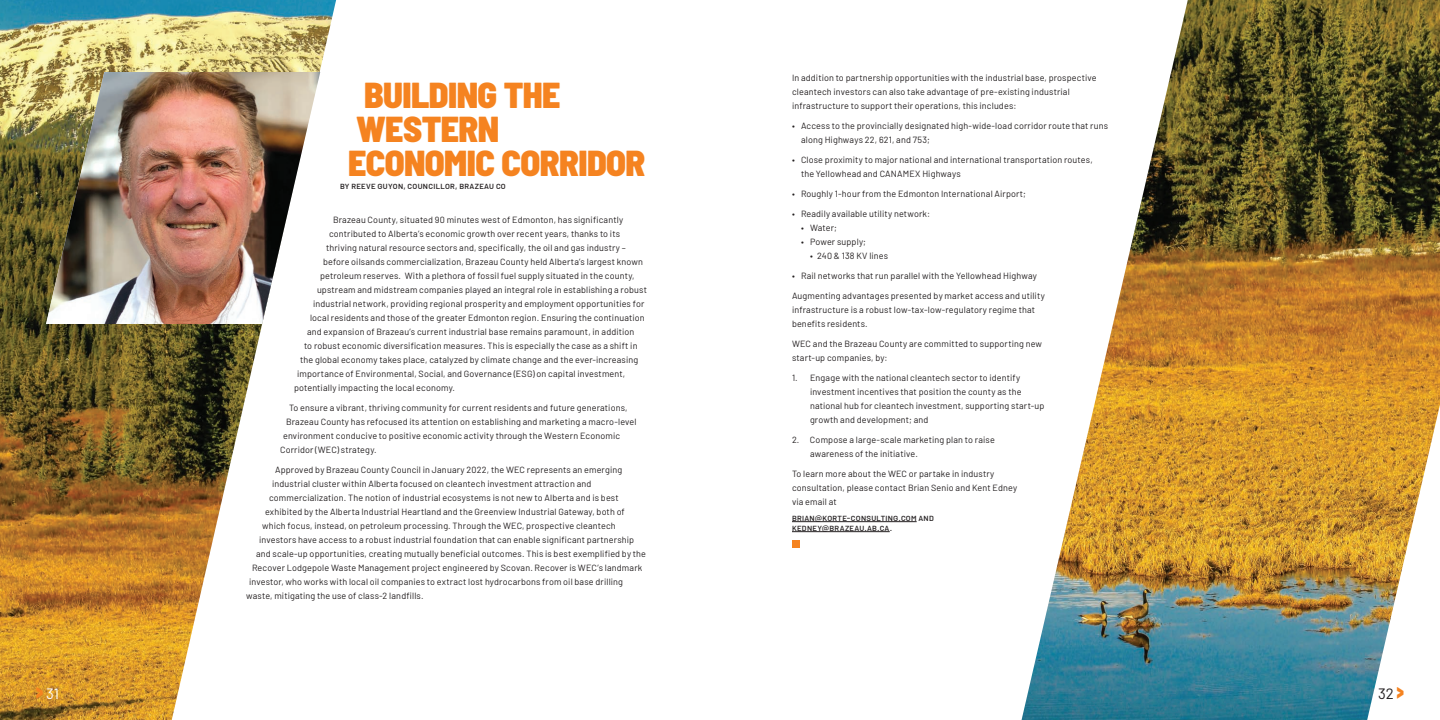
<style>
.page{position:relative;width:1440px;height:720px;background:#fff}
.page>*{position:absolute;margin:0;border:0;box-sizing:border-box;transform-origin:0 0}
.t1{font:900 semi-condensed 36px/34px "Barlow";letter-spacing:-.015em;color:#f58320}
.t2{font:15px "Barlow";color:#fff}
.t3{font:15px "Barlow";color:#231f20}
.t4{font:9px/14px "Barlow";letter-spacing:.015em;color:#231f20}
.t5{font:500 9px/10px "Barlow";letter-spacing:.035em;color:#231f20}
.s1{font-weight:900;font-size:22.5px;color:#f58320}
</style>
<div class="page">
<img style="left:0;top:0;width:336px;height:720px">
<hr style="left:792px;top:521px;width:125px;height:1px;background:#231f20">
<hr style="left:792px;top:531px;width:98px;height:1px;background:#231f20">
<img style="left:1022px;top:0;width:418px;height:720px">
<img style="left:46px;top:72px;width:274px;height:252px">
<div style="left:792px;top:540px;width:7px;height:7px;background:#f58320"></div>
<h1 class="t1" style="left:348px;top:79px;width:299px;text-indent:16px">BUILDING THE<br>WESTERN<br>ECONOMIC CORRIDOR</h1>
<p class="t5" style="left:340px;top:180px;width:167px">BY REEVE GUYON, COUNCILLOR, BRAZEAU CO</p>
<p class="t4" style="left:333px;top:212px;width:292px">Brazeau County, situated 90 minutes west of Edmonton, has significantly</p>
<p class="t4" style="left:329px;top:228px;width:293px">contributed to Alberta’s economic growth over recent years, thanks to its</p>
<p class="t4" style="left:326px;top:240px;width:301px">thriving natural resource sectors and, specifically, the oil and gas industry –</p>
<p class="t4" style="left:323px;top:256px;width:322px">before oilsands commercialization, Brazeau County held Alberta’s largest known</p>
<p class="t4" style="left:320px;top:270px;width:316px">petroleum reserves. With a plethora of fossil fuel supply situated in the county,</p>
<p class="t4" style="left:317px;top:284px;width:331px">upstream and midstream companies played an integral role in establishing a robust</p>
<p class="t4" style="left:313px;top:298px;width:333px">industrial network, providing regional prosperity and employment opportunities for</p>
<p class="t4" style="left:310px;top:312px;width:336px">local residents and those of the greater Edmonton region. Ensuring the continuation</p>
<p class="t4" style="left:307px;top:326px;width:329px">and expansion of Brazeau’s current industrial base remains paramount, in addition</p>
<p class="t4" style="left:304px;top:338px;width:335px">to robust economic diversification measures. This is especially the case as a shift in</p>
<p class="t4" style="left:300px;top:354px;width:340px">the global economy takes place, catalyzed by climate change and the ever-increasing</p>
<p class="t4" style="left:297px;top:368px;width:330px">importance of Environmental, Social, and Governance (ESG) on capital investment,</p>
<p class="t4" style="left:294px;top:382px;width:163px">potentially impacting the local economy.</p>
<p class="t4" style="left:289px;top:402px;width:340px">To ensure a vibrant, thriving community for current residents and future generations,</p>
<p class="t4" style="left:286px;top:416px;width:352px">Brazeau County has refocused its attention on establishing and marketing a macro-level</p>
<p class="t4" style="left:283px;top:430px;width:338px">environment conducive to positive economic activity through the Western Economic</p>
<p class="t4" style="left:280px;top:444px;width:98px">Corridor (WEC) strategy.</p>
<p class="t4" style="left:275px;top:462px;width:349px">Approved by Brazeau County Council in January 2022, the WEC represents an emerging</p>
<p class="t4" style="left:272px;top:478px;width:321px">industrial cluster within Alberta focused on cleantech investment attraction and</p>
<p class="t4" style="left:269px;top:492px;width:351px">commercialization. The notion of industrial ecosystems is not new to Alberta and is best</p>
<p class="t4" style="left:265px;top:506px;width:361px">exhibited by the Alberta Industrial Heartland and the Greenview Industrial Gateway, both of</p>
<p class="t4" style="left:262px;top:520px;width:355px">which focus, instead, on petroleum processing. Through the WEC, prospective cleantech</p>
<p class="t4" style="left:259px;top:532px;width:377px">investors have access to a robust industrial foundation that can enable significant partnership</p>
<p class="t4" style="left:256px;top:546px;width:392px">and scale-up opportunities, creating mutually beneficial outcomes. This is best exemplified by the</p>
<p class="t4" style="left:252px;top:562px;width:392px">Recover Lodgepole Waste Management project engineered by Scovan. Recover is WEC’s landmark</p>
<p class="t4" style="left:249px;top:576px;width:376px">investor, who works with local oil companies to extract lost hydrocarbons from oil base drilling</p>
<p class="t4" style="left:246px;top:588px;width:179px">waste, mitigating the use of class-2 landfills.</p>
<p class="t4" style="left:792px;top:72px;width:306px">In addition to partnership opportunities with the industrial base, prospective cleantech investors can also take advantage of pre-existing industrial infrastructure to support their operations, this includes:</p>
<p class="t4" style="left:801px;top:120px;width:309px;text-indent:-9px">• Access to the provincially designated high-wide-load corridor route that runs along Highways 22, 621, and 753;</p>
<p class="t4" style="left:801px;top:154px;width:293px;text-indent:-9px">• Close proximity to major national and international transportation routes, the Yellowhead and CANAMEX Highways</p>
<p class="t4" style="left:792px;top:188px;width:236px">• Roughly 1-hour from the Edmonton International Airport;</p>
<p class="t4" style="left:792px;top:208px;width:140px">• Readily available utility network:</p>
<p class="t4" style="left:801px;top:222px;width:38px">• Water;</p>
<p class="t4" style="left:801px;top:236px;width:67px">• Power supply;</p>
<p class="t4" style="left:810px;top:248px;width:80px">• 240 &amp; 138 KV lines</p>
<p class="t4" style="left:792px;top:270px;width:247px">• Rail networks that run parallel with the Yellowhead Highway</p>
<p class="t4" style="left:792px;top:290px;width:254px">Augmenting advantages presented by market access and utility infrastructure is a robust low-tax-low-regulatory regime that benefits residents.</p>
<p class="t4" style="left:792px;top:338px;width:252px">WEC and the Brazeau County are committed to supporting new start-up companies, by:</p>
<p class="t4" style="left:810px;top:372px;width:236px;text-indent:-18px">1. Engage with the national cleantech sector to identify investment incentives that position the county as the national hub for cleantech investment, supporting start-up growth and development; and</p>
<p class="t4" style="left:810px;top:434px;width:186px;text-indent:-18px">2. Compose a large-scale marketing plan to raise awareness of the initiative.</p>
<p class="t4" style="left:792px;top:468px;width:227px">To learn more about the WEC or partake in industry consultation, please contact Brian Senio and Kent Edney via email at</p>
<p class="t5" style="left:792px;top:512px;width:143px">BRIAN@KORTE-CONSULTING.COM AND<br>KEDNEY@BRAZEAU.AB.CA.</p>
<h2 class="t2" style="left:36px;top:688px;width:25px"><span class="s1">&gt;</span> 31</h2>
<h2 class="t3" style="left:1378px;top:688px;width:27px">32<span class="s1">&gt;</span></h2>
</div>
